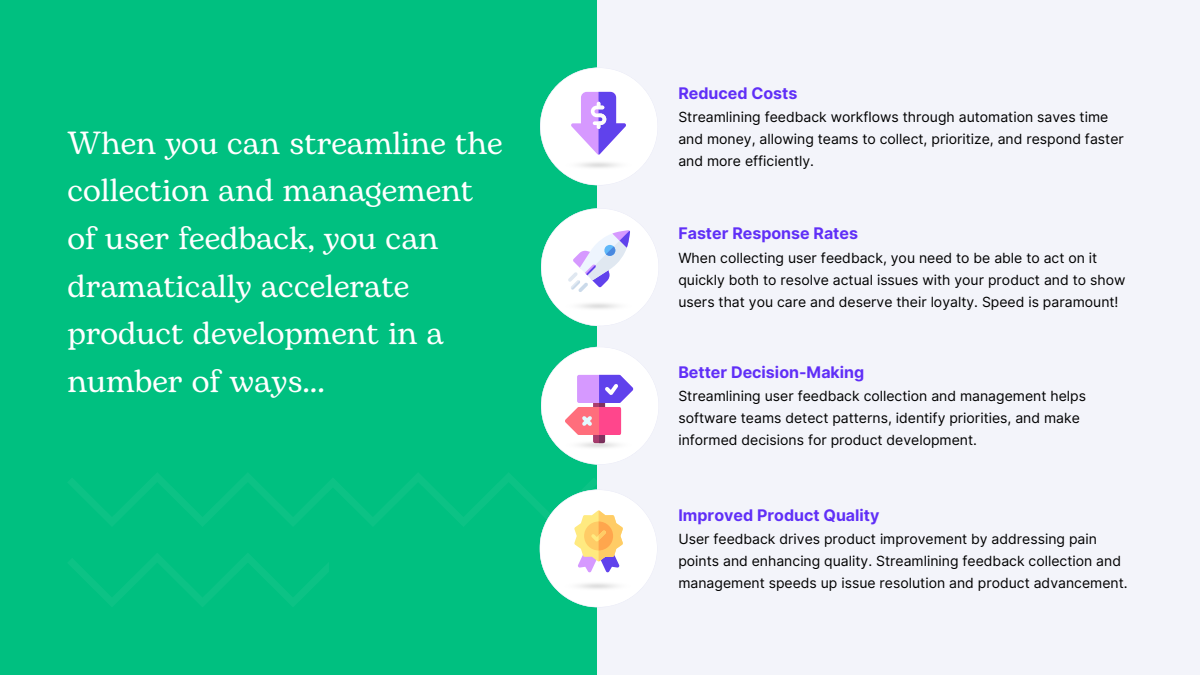
<style>
.page{position:relative;width:1200px;height:675px;background:#00c080}
.page>*{position:absolute;margin:0;border:0;box-sizing:border-box;transform-origin:0 0}
.t1{font:32px/47.6px "Bogart";color:#fff}
.t2{font:700 16px "Inter";color:#602ff7}
.t3{font:14px/22.1px "Inter";color:#000}
</style>
<div class="page">
<div style="left:598px;top:0;width:602px;height:675px;background:#f3f4fa"></div>
<svg style="left:540px;top:68px;width:117px;height:117px"></svg>
<svg style="left:541px;top:347px;width:117px;height:118px"></svg>
<svg style="left:541px;top:208px;width:117px;height:118px"></svg>
<svg style="left:68px;top:472px;width:589px;height:135px"></svg>
<img style="left:554px;top:299px;width:90px;height:14px">
<img style="left:554px;top:438px;width:90px;height:14px">
<img style="left:554px;top:158px;width:90px;height:14px">
<img style="left:553px;top:579px;width:90px;height:14px">
<h1 class="t1" style="left:68px;top:119px;width:437px">When you can streamline the collection and management of user feedback, you can dramatically accelerate product development in a number of ways...</h1>
<p class="t2" style="left:678px;top:81px;width:121px">Reduced Costs</p>
<p class="t3" style="left:678px;top:106px;width:447px">Streamlining feedback workflows through automation saves time and money, allowing teams to collect, prioritize, and respond faster and more efficiently.</p>
<p class="t2" style="left:678px;top:222px;width:181px">Faster Response Rates</p>
<p class="t3" style="left:678px;top:247px;width:449px">When collecting user feedback, you need to be able to act on it quickly both to resolve actual issues with your product and to show users that you care and deserve their loyalty. Speed is paramount!</p>
<p class="t2" style="left:678px;top:360px;width:188px">Better Decision-Making</p>
<p class="t3" style="left:678px;top:385px;width:409px">Streamlining user feedback collection and management helps software teams detect patterns, identify priorities, and make informed decisions for product development.</p>
<p class="t2" style="left:678px;top:503px;width:203px">Improved Product Quality</p>
<p class="t3" style="left:678px;top:528px;width:451px">User feedback drives product improvement by addressing pain points and enhancing quality. Streamlining feedback collection and management speeds up issue resolution and product advancement.</p>
</div>
